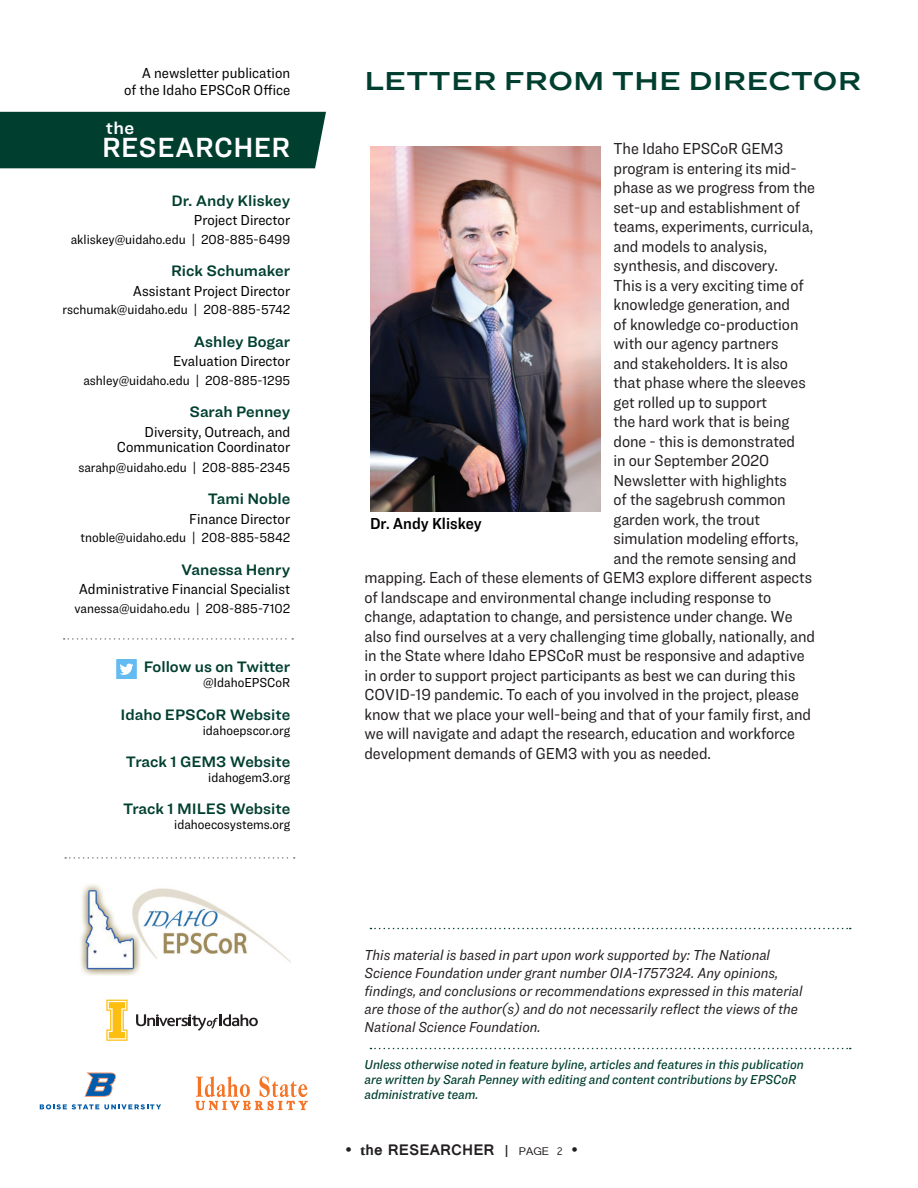
<style>
.page{position:relative;width:918px;height:1188px;background:#fff}
.page>*{position:absolute;margin:0;border:0;box-sizing:border-box;transform-origin:0 0}
.Researcher{font:28.8px "Ringside Regular Semi";letter-spacing:.01em;color:#fff;scale:.94 1}
.t1{font:27px "Ringside Extra Wide Semi";color:#003f2f}
.the{font:18px "Ringside Regular Semi";color:#fff}
.body{font:16.5px "Ringside Narrow";letter-spacing:-.005em;color:#231f20}
.t2{font:700 16.5px "Vrinda";color:#231f20}
.Body-Left{font:16.5px "Ringside Narrow Semi";color:#000001}
.Name_in_sidebar{font:15.75px "Ringside Regular Semi";color:#003f2f}
.email_in_side_bar{font:15.75px "Ringside Regular Semi";color:#003f2f}
.t3{font:italic 15px/18px "Ringside Narrow";color:#231f20}
.Body-Right{font:15px/16.5px "Ringside Narrow";color:#000001;text-align:right}
.email_in_side_bar-2{font:13.5px "Ringside Narrow";color:#000001}
.by_line{font:13.5px/15px "Ringside Narrow Med Ital";color:#003f2f}
.s1{font-family:"Adobe Garamond Pro";font-weight:400}
.s2{font-family:"Adobe Garamond Pro"}
.s3{font-weight:400;font-size:25.5px}
.s4{font-weight:400}
</style>
<div class="page">
<svg style="left:64px;top:638px;width:229px;height:2px"></svg>
<svg style="left:370px;top:928px;width:481px;height:1px"></svg>
<div style="left:0;top:112px;width:326px;height:56px;background:#003f2f"></div>
<div style="left:91px;top:124px;width:213px;height:49px;background:#231f20;opacity:.05"></div>
<div style="left:94px;top:109px;width:54px;height:40px;background:#003e2e"></div>
<svg style="left:196px;top:1076px;width:112px;height:34px"></svg>
<img style="left:80px;top:884px;width:211px;height:91px">
<svg style="left:85px;top:1073px;width:31px;height:24px"></svg>
<svg style="left:40px;top:1104px;width:121px;height:5px"></svg>
<svg style="left:136px;top:1014px;width:122px;height:17px"></svg>
<svg style="left:106px;top:1000px;width:22px;height:41px"></svg>
<div style="left:116px;top:660px;width:21px;height:19px;background:#64bbf1"></div>
<svg style="left:120px;top:664px;width:14px;height:11px"></svg>
<svg style="left:65px;top:857px;width:230px;height:2px"></svg>
<img style="left:370px;top:147px;width:230px;height:364px">
<svg style="left:370px;top:1048px;width:481px;height:1px"></svg>
<p class="Body-Right" style="left:124px;top:64px;width:167px">A newsletter publication<br>of the Idaho EPSCoR Office</p>
<h2 class="t1" style="left:364px;top:60px;width:498px">LETTER FROM THE DIRECTOR</h2>
<p class="the" style="left:106px;top:114px;width:30px">the</p>
<p class="Researcher" style="left:102px;top:126px;width:201px">RESEARCHER</p>
<p class="Name_in_sidebar" style="left:172px;top:189px;width:120px">Dr. Andy Kliskey</p>
<p class="Body-Right" style="left:194px;top:212px;width:98px">Project Director</p>
<p class="email_in_side_bar-2" style="left:71px;top:230px;width:221px">akliskey@uidaho.edu | 208-885-6499</p>
<p class="Name_in_sidebar" style="left:171px;top:259px;width:121px">Rick Schumaker</p>
<p class="Body-Right" style="left:133px;top:282px;width:159px">Assistant Project Director</p>
<p class="email_in_side_bar-2" style="left:63px;top:300px;width:229px">rschumak@uidaho.edu | 208-885-5742</p>
<p class="Name_in_sidebar" style="left:194px;top:330px;width:98px">Ashley Bogar</p>
<p class="Body-Right" style="left:173px;top:353px;width:118px">Evaluation Director</p>
<p class="email_in_side_bar-2" style="left:83px;top:371px;width:208px">ashley@uidaho.edu | 208-885-1295</p>
<p class="Name_in_sidebar" style="left:190px;top:400px;width:102px">Sarah Penney</p>
<p class="Body-Right" style="left:117px;top:424px;width:175px;line-height:15px">Diversity, Outreach, and<br>Communication Coordinator</p>
<p class="email_in_side_bar-2" style="left:78px;top:458px;width:213px">sarahp@uidaho.edu | 208-885-2345</p>
<p class="Name_in_sidebar" style="left:208px;top:487px;width:84px">Tami Noble</p>
<p class="Body-Right" style="left:189px;top:510px;width:102px">Finance Director</p>
<p class="email_in_side_bar-2" style="left:80px;top:528px;width:211px">tnoble@uidaho.edu | 208-885-5842</p>
<p class="Name_in_sidebar" style="left:181px;top:558px;width:110px">Vanessa Henry</p>
<p class="Body-Right" style="left:79px;top:581px;width:213px">Administrative Financial Specialist</p>
<p class="email_in_side_bar-2" style="left:75px;top:599px;width:217px">vanessa@uidaho.edu | 208-885-7102</p>
<p class="email_in_side_bar" style="left:144px;top:655px;width:148px">Follow us on Twitter</p>
<p class="email_in_side_bar-2" style="left:203px;top:673px;width:89px">@IdahoEPSCoR</p>
<p class="Name_in_sidebar" style="left:121px;top:703px;width:171px">Idaho EPSCoR Website</p>
<p class="email_in_side_bar-2" style="left:203px;top:721px;width:89px">idahoepscor.org</p>
<p class="Name_in_sidebar" style="left:126px;top:750px;width:166px">Track 1 GEM3 Website</p>
<p class="email_in_side_bar-2" style="left:208px;top:768px;width:83px">idahogem3.org</p>
<p class="Name_in_sidebar" style="left:123px;top:797px;width:169px">Track 1 MILES Website</p>
<p class="email_in_side_bar-2" style="left:174px;top:815px;width:118px">idahoecosystems.org</p>
<p class="body" style="left:614px;top:137px;width:171px">The Idaho EPSCoR GEM3</p>
<p class="body" style="left:614px;top:157px;width:185px">program is entering its mid-</p>
<p class="body" style="left:614px;top:176px;width:203px">phase as we progress from the</p>
<p class="body" style="left:614px;top:196px;width:188px">set-up and establishment of</p>
<p class="body" style="left:614px;top:215px;width:201px">teams, experiments, curricula,</p>
<p class="body" style="left:614px;top:235px;width:155px">and models to analysis,</p>
<p class="body" style="left:614px;top:254px;width:166px">synthesis, and discovery.</p>
<p class="body" style="left:614px;top:274px;width:192px">This is a very exciting time of</p>
<p class="body" style="left:614px;top:293px;width:178px">knowledge generation, and</p>
<p class="body" style="left:614px;top:313px;width:187px">of knowledge co-production</p>
<p class="body" style="left:614px;top:332px;width:166px">with our agency partners</p>
<p class="body" style="left:614px;top:352px;width:176px">and stakeholders. It is also</p>
<p class="body" style="left:614px;top:371px;width:194px">that phase where the sleeves</p>
<p class="body" style="left:614px;top:391px;width:155px">get rolled up to support</p>
<p class="body" style="left:614px;top:410px;width:177px">the hard work that is being</p>
<p class="body" style="left:614px;top:430px;width:183px">done - this is demonstrated</p>
<p class="body" style="left:614px;top:449px;width:157px">in our September 2020</p>
<p class="body" style="left:614px;top:469px;width:175px">Newsletter with highlights</p>
<p class="body" style="left:614px;top:488px;width:174px">of the sagebrush common</p>
<p class="body" style="left:614px;top:508px;width:148px">garden work, the trout</p>
<p class="body" style="left:613px;top:527px;width:187px">simulation modeling efforts,</p>
<p class="body" style="left:613px;top:547px;width:184px">and the remote sensing and</p>
<p class="body" style="left:364px;top:566px;width:449px">mapping. Each of these elements of GEM3 explore different aspects</p>
<p class="body" style="left:364px;top:586px;width:408px">of landscape and environmental change including response to</p>
<p class="body" style="left:364px;top:605px;width:430px">change, adaptation to change, and persistence under change. We</p>
<p class="body" style="left:364px;top:625px;width:452px">also find ourselves at a very challenging time globally, nationally, and</p>
<p class="body" style="left:364px;top:644px;width:442px">in the State where Idaho EPSCoR must be responsive and adaptive</p>
<p class="body" style="left:364px;top:664px;width:432px">in order to support project participants as best we can during this</p>
<p class="body" style="left:364px;top:683px;width:436px">COVID-19 pandemic. To each of you involved in the project, please</p>
<p class="body" style="left:364px;top:703px;width:448px">know that we place your well-being and that of your family first, and</p>
<p class="body" style="left:364px;top:722px;width:432px">we will navigate and adapt the research, education and workforce</p>
<p class="body" style="left:364px;top:742px;width:348px">development demands of GEM3 with you as needed.</p>
<p class="Body-Left" style="left:370px;top:511px;width:113px">Dr. Andy Kliskey</p>
<p class="t3" style="left:364px;top:945px;width:440px">This material is based in part upon work supported by: The National Science Foundation under grant number OIA-1757324. Any opinions, findings, and conclusions or recommendations expressed in this material are those of the author(s) and do not necessarily reflect the views of the National Science Foundation.</p>
<p class="by_line" style="left:364px;top:1057px;width:441px">Unless otherwise noted in feature byline, articles and features in this publication are written by Sarah Penney with editing and content contributions by EPSCoR administrative team.</p>
<p class="t2" style="left:345px;top:1139px;width:234px"><span class="s1">•</span> <span class="s2">t</span>he RESEARCHER <span class="s3">|</span> <span class="s4">PAGE 2</span> <span class="s1">•</span></p>
</div>
